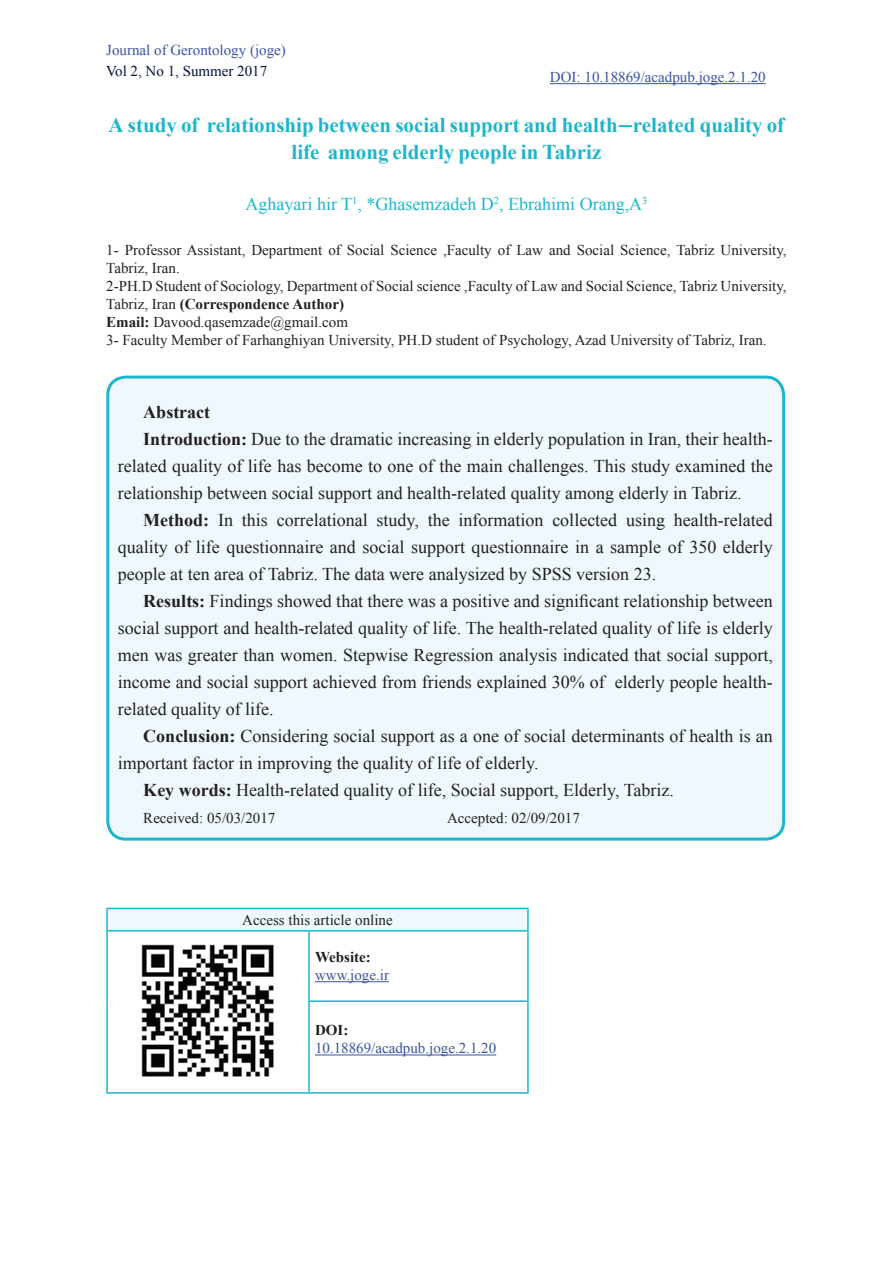
<style>
.page{position:relative;width:893px;height:1263px;background:#fff}
.page>*{position:absolute;margin:0;border:0;box-sizing:border-box;transform-origin:0 0}
.t1{font:700 21px/27px "Times New Roman";color:#1bb6cc;text-align:center}
.t2{font:18px/27px "Times New Roman";color:#231f20}
.t3{font:18px "Times New Roman";color:#1bb6cc}
.t4{font:700 18px "Times New Roman";color:#231f20}
.t5{font:15px/18px "Times New Roman";color:#231f20}
.t6{font:15px "Times New Roman";color:#3853a3}
.t7{font:15px "Times New Roman";color:#05113f}
.t8{font:700 15px "Times New Roman";color:#231f20}
.t9{font:10.5px "Times New Roman";color:#1bb6cc}
.s1{font-family:"B Titr"}
.s2{font-weight:700}
</style>
<div class="page">
<div style="left:108px;top:377px;width:676px;height:462px;background:#eef8fd;border-radius:18px"></div>
<div style="left:106px;top:376px;width:679px;height:465px;border:3px solid #1bb6cc;border-radius:18px"></div>
<div style="left:107px;top:908px;width:421px;height:23px;background:#eef8fd"></div>
<svg style="left:108px;top:931px;width:419px;height:125px"></svg>
<hr style="left:309px;top:908px;width:220px;height:1px;background:#1bb6cc">
<hr style="left:527px;top:909px;width:2px;height:21px;background:#1bb6cc">
<hr style="left:106px;top:908px;width:203px;height:1px;background:#1bb6cc">
<hr style="left:106px;top:909px;width:2px;height:21px;background:#1bb6cc">
<hr style="left:309px;top:930px;width:220px;height:1px;background:#1bb6cc">
<hr style="left:527px;top:931px;width:2px;height:69px;background:#1bb6cc">
<hr style="left:308px;top:1000px;width:221px;height:2px;background:#1bb6cc">
<hr style="left:527px;top:1002px;width:2px;height:90px;background:#1bb6cc">
<hr style="left:309px;top:1092px;width:220px;height:2px;background:#1bb6cc">
<hr style="left:106px;top:930px;width:203px;height:1px;background:#1bb6cc">
<hr style="left:308px;top:931px;width:2px;height:69px;background:#1bb6cc">
<hr style="left:106px;top:931px;width:2px;height:70px;background:#1bb6cc">
<hr style="left:308px;top:1002px;width:2px;height:90px;background:#1bb6cc">
<hr style="left:106px;top:1001px;width:2px;height:91px;background:#1bb6cc">
<hr style="left:106px;top:1092px;width:203px;height:2px;background:#1bb6cc">
<hr style="left:315px;top:981px;width:74px;height:1px;background:#3853a3">
<img style="left:133px;top:937px;width:150px;height:140px">
<hr style="left:315px;top:1054px;width:181px;height:1px;background:#3853a3">
<hr style="left:550px;top:83px;width:216px;height:1px;background:#3853a3">
<p class="t6" style="left:106px;top:40px;width:181px">Journal of Gerontology (joge(</p>
<p class="t7" style="left:106px;top:61px;width:162px">Vol 2, No 1, Summer 2017</p>
<p class="t6" style="left:550px;top:67px;width:217px">DOI: 10.18869/acadpub.joge.2.1.20</p>
<p class="t1" style="left:109px;top:111px;width:677px">A study of relationship between social support and health<span class="s1">-</span>related quality of life among elderly people in Tabriz</p>
<p class="t9" style="left:352px;top:194px;width:7px">1</p>
<p class="t9" style="left:494px;top:194px;width:7px">2</p>
<p class="t9" style="left:642px;top:194px;width:7px">3</p>
<p class="t3" style="left:246px;top:192px;width:398px">Aghayari hir T *, Ghasemzadeh D , Ebrahimi Orang A,</p>
<p class="t5" style="left:106px;top:241px;width:682px">1- Professor Assistant, Department of Social Science ,Faculty of Law and Social Science, Tabriz University, Tabriz, Iran.<br>2-PH D. Student of Sociology, Department of Social science ,Faculty of Law and Social Science, Tabriz University, Tabriz, Iran <span class="s2">(Correspondence Author(<br>Email:</span> Davood.qasemzade@gmail.com<br>3- Faculty Member of Farhanghiyan University, PH D. student of Psychology, Azad University of Tabriz, Iran.</p>
<p class="t4" style="left:143px;top:399px;width:68px">Abstract</p>
<p class="t2" style="left:143px;top:425px;width:631px"><span class="s2">Introduction:</span> Due to the dramatic increasing in elderly population in Iran, their health-</p>
<p class="t2" style="left:674px;top:479px;width:100px;text-indent:-556px">relationship between social support and health-related quality among elderly in Tabriz. health-related</p>
<p class="t2" style="left:118px;top:452px;width:657px">related quality of life has become to one of the main challenges. This study examined the</p>
<p class="t2" style="left:242px;top:506px;width:28px">this</p>
<p class="t2" style="left:277px;top:506px;width:92px">correlational</p>
<p class="t2" style="left:377px;top:506px;width:44px">study,</p>
<p class="t2" style="left:428px;top:506px;width:23px">the</p>
<p class="t2" style="left:458px;top:506px;width:86px">information</p>
<p class="t2" style="left:552px;top:506px;width:66px">collected</p>
<p class="t2" style="left:626px;top:506px;width:41px">using</p>
<p class="t4" style="left:143px;top:507px;width:67px">Method:</p>
<p class="t2" style="left:118px;top:533px;width:657px">quality of life questionnaire and social support questionnaire in a sample of 350 elderly people at ten area of Tabriz. The data were analysized by SPSS version 23.</p>
<p class="t2" style="left:118px;top:587px;width:657px;text-align:justify;text-indent:26px"><span class="s2">Results:</span> Findings showed that there was a positive and significant relationship between social support and health-related quality of life. The health-related quality of life is elderly men was greater than women. Stepwise Regression analysis indicated that social support,</p>
<p class="t2" style="left:118px;top:695px;width:157px">related quality of life.</p>
<p class="t2" style="left:218px;top:506px;width:16px">In</p>
<p class="t2" style="left:118px;top:668px;width:489px">income and social support achieved from friends explained 30% of</p>
<p class="t2" style="left:143px;top:722px;width:631px"><span class="s2">Conclusion:</span> Considering social support as a one of social determinants of health is an</p>
<p class="t2" style="left:118px;top:749px;width:422px">important factor in improving the quality of life of elderly.</p>
<p class="t2" style="left:143px;top:776px;width:532px"><span class="s2">Key words:</span> Health-related quality of life, Social support, Elderly, Tabriz.</p>
<p class="t5" style="left:447px;top:808px;width:134px">Accepted: 02/09/2017</p>
<p class="t2" style="left:615px;top:668px;width:159px">elderly people health-</p>
<p class="t5" style="left:143px;top:808px;width:134px">Received: 05/03/2017</p>
<p class="t5" style="left:242px;top:910px;width:152px">Access this article online</p>
<p class="t8" style="left:315px;top:947px;width:57px">Website:</p>
<p class="t6" style="left:315px;top:965px;width:76px">www.joge i r.</p>
<p class="t8" style="left:315px;top:1020px;width:35px">DOI:</p>
<p class="t6" style="left:315px;top:1038px;width:183px">10.18869/acadpub.joge.2.1.20</p>
</div>
